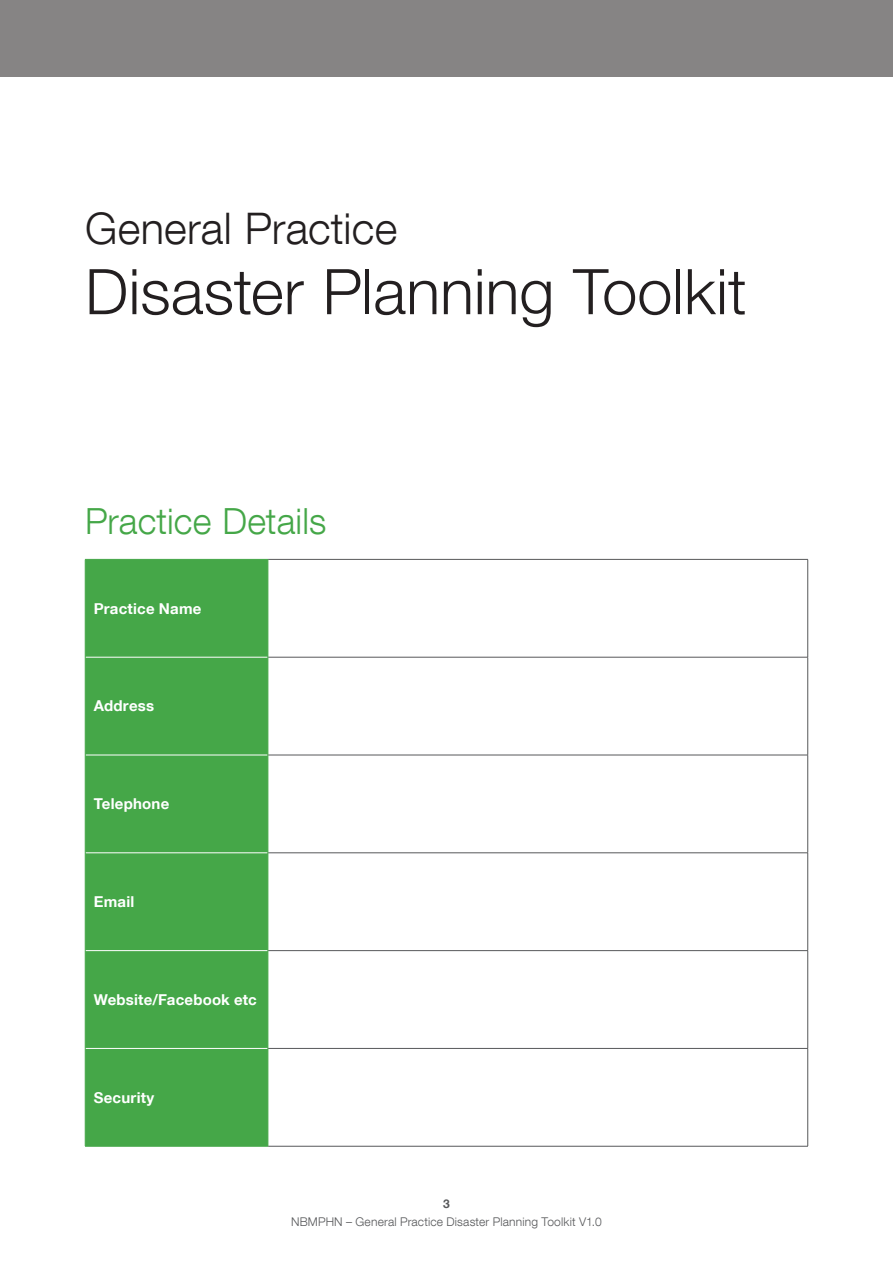
<style>
.page{position:relative;width:893px;height:1263px;background:#fff}
.page>*{position:absolute;margin:0;border:0;box-sizing:border-box;transform-origin:0 0}
.BODY{font:300 63px "Helvetica Neue LT Com";color:#231f20}
.BODY-2{font:300 43.5px "Helvetica Neue LT Com";letter-spacing:.005em;color:#231f20}
.HEADING_3{font:300 36px "Helvetica Neue LT Com";letter-spacing:.005em;color:#45a748}
.TABLE_HEAD{font:700 15px "Helvetica Neue LT Com";letter-spacing:.015em;color:#fff}
.t1{font:300 12px "Helvetica Neue LT Com";letter-spacing:.015em;color:#57585a}
.t2{font:700 12px "Helvetica Neue LT Com";color:#57585a}
</style>
<div class="page">
<div style="left:0;top:0;width:893px;height:77px;background:#868484"></div>
<div style="left:86px;top:560px;width:182px;height:586px;background:#45a748"></div>
<hr style="left:268px;top:559px;width:540px;height:1px;background:#57585a">
<hr style="left:807px;top:560px;width:1px;height:97px;background:#57585a">
<hr style="left:268px;top:657px;width:540px;height:1px;background:#57585a">
<hr style="left:807px;top:657px;width:1px;height:98px;background:#57585a">
<hr style="left:268px;top:755px;width:540px;height:1px;background:#57585a">
<hr style="left:807px;top:755px;width:1px;height:98px;background:#57585a">
<hr style="left:268px;top:852px;width:540px;height:1px;background:#57585a">
<hr style="left:807px;top:853px;width:1px;height:97px;background:#57585a">
<hr style="left:268px;top:950px;width:540px;height:1px;background:#57585a">
<hr style="left:807px;top:951px;width:1px;height:97px;background:#57585a">
<hr style="left:268px;top:1048px;width:540px;height:1px;background:#57585a">
<hr style="left:807px;top:1048px;width:1px;height:98px;background:#57585a">
<hr style="left:268px;top:1146px;width:540px;height:1px;background:#57585a">
<hr style="left:85px;top:657px;width:183px;height:1px;background:#fff">
<hr style="left:85px;top:755px;width:183px;height:1px;background:#fff">
<hr style="left:85px;top:852px;width:183px;height:1px;background:#fff">
<hr style="left:85px;top:950px;width:183px;height:1px;background:#fff">
<hr style="left:85px;top:1048px;width:183px;height:1px;background:#fff">
<hr style="left:85px;top:560px;width:1px;height:97px;background:#45a748">
<hr style="left:85px;top:559px;width:183px;height:1px;background:#45a748">
<hr style="left:268px;top:560px;width:1px;height:97px;background:#45a748">
<hr style="left:85px;top:657px;width:1px;height:98px;background:#45a748">
<hr style="left:85px;top:755px;width:1px;height:98px;background:#45a748">
<hr style="left:85px;top:853px;width:1px;height:98px;background:#45a748">
<hr style="left:85px;top:951px;width:1px;height:97px;background:#45a748">
<hr style="left:268px;top:657px;width:1px;height:98px;background:#45a748">
<hr style="left:268px;top:755px;width:1px;height:98px;background:#45a748">
<hr style="left:268px;top:853px;width:1px;height:98px;background:#45a748">
<hr style="left:268px;top:951px;width:1px;height:97px;background:#45a748">
<hr style="left:85px;top:1048px;width:1px;height:98px;background:#45a748">
<hr style="left:85px;top:1146px;width:183px;height:1px;background:#45a748">
<hr style="left:268px;top:1048px;width:1px;height:98px;background:#45a748">
<p class="BODY-2" style="left:85px;top:202px;width:314px">General Practice</p>
<p class="BODY" style="left:85px;top:253px;width:663px">Disaster Planning Toolkit</p>
<p class="HEADING_3" style="left:85px;top:499px;width:243px">Practice Details</p>
<p class="TABLE_HEAD" style="left:94px;top:599px;width:109px">Practice Name</p>
<p class="TABLE_HEAD" style="left:94px;top:697px;width:62px">Address</p>
<p class="TABLE_HEAD" style="left:94px;top:794px;width:77px">Telephone</p>
<p class="TABLE_HEAD" style="left:94px;top:892px;width:42px">Email</p>
<p class="TABLE_HEAD" style="left:94px;top:990px;width:165px">Website/Facebook etc</p>
<p class="TABLE_HEAD" style="left:94px;top:1088px;width:62px">Security</p>
<p class="t2" style="left:443px;top:1196px;width:8px">3</p>
<p class="t1" style="left:291px;top:1214px;width:312px">NBMPHN – General Practice Disaster Planning Toolkit V1.0</p>
</div>
